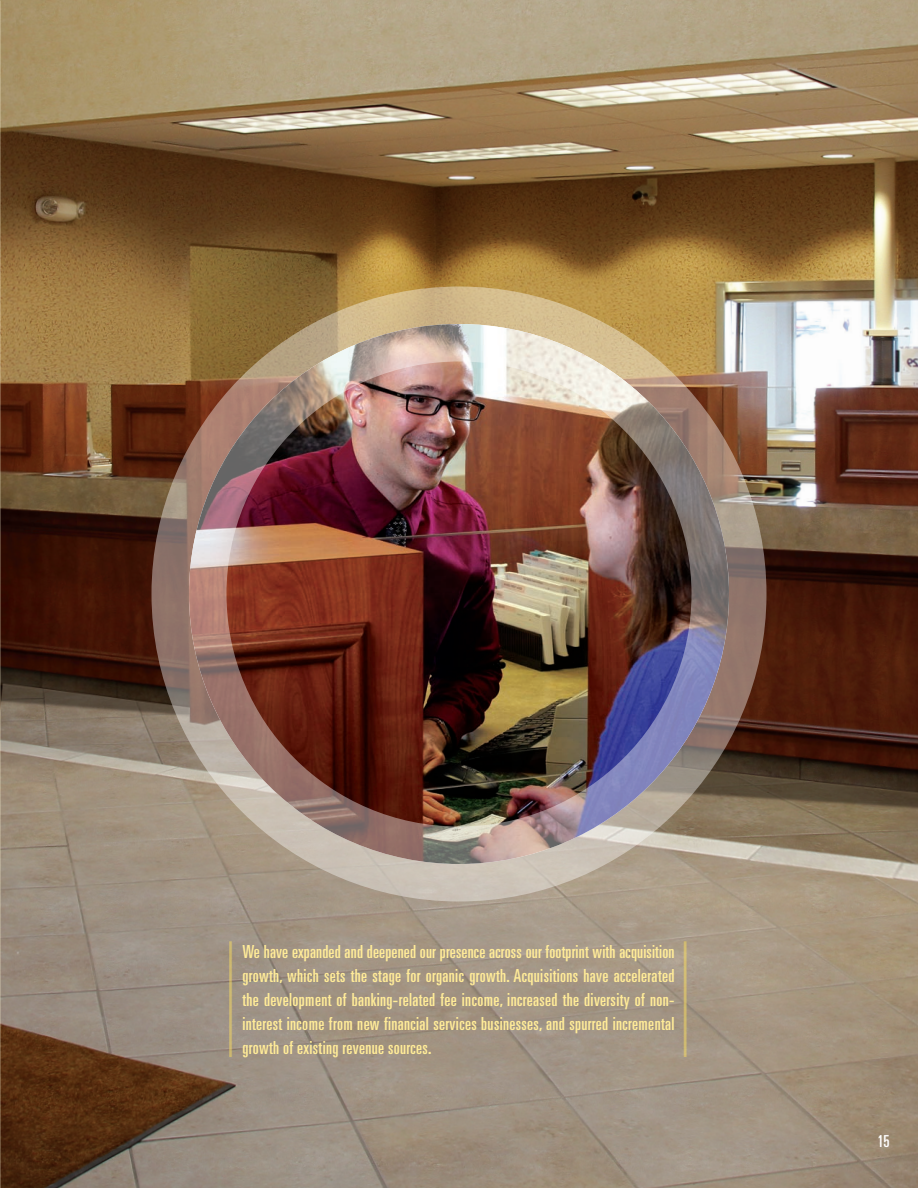
<style>
.page{position:relative;width:918px;height:1188px;background:#fff}
.page>*{position:absolute;margin:0;border:0;box-sizing:border-box;transform-origin:0 0}
.t1{font:ultra-condensed 157.5px "Univers";color:#ffe15e;scale:.2 1}
.t2{font:ultra-condensed 18px/24px "Univers";letter-spacing:.02em;color:#ffeb98;text-align:justify}
.t3{font:ultra-condensed 16.5px "Univers";color:#fff}
</style>
<div class="page">
<img style="left:0;top:0;width:918px;height:1188px">
<img style="left:189px;top:324px;width:540px;height:540px;border-radius:270px">
<div style="left:152px;top:286px;width:614px;height:616px;border:75px solid #fff;border-radius:50%"></div>
<h1 class="t1" style="left:228px;top:910px;width:36px">|</h1>
<p class="t2" style="left:242px;top:939px;width:434px">We have expanded and deepened our presence across our footprint with acquisition growth, which sets the stage for organic growth. Acquisitions have accelerated the development of banking-related fee income, increased the diversity of non&shy;interest income from new financial services businesses, and spurred incremental</p>
<p class="t2" style="left:242px;top:1035px;width:191px">growth of existing revenue sources.</p>
<h1 class="t1" style="left:681px;top:910px;width:36px">|</h1>
<p class="t3" style="left:878px;top:1132px;width:14px">15</p>
</div>
